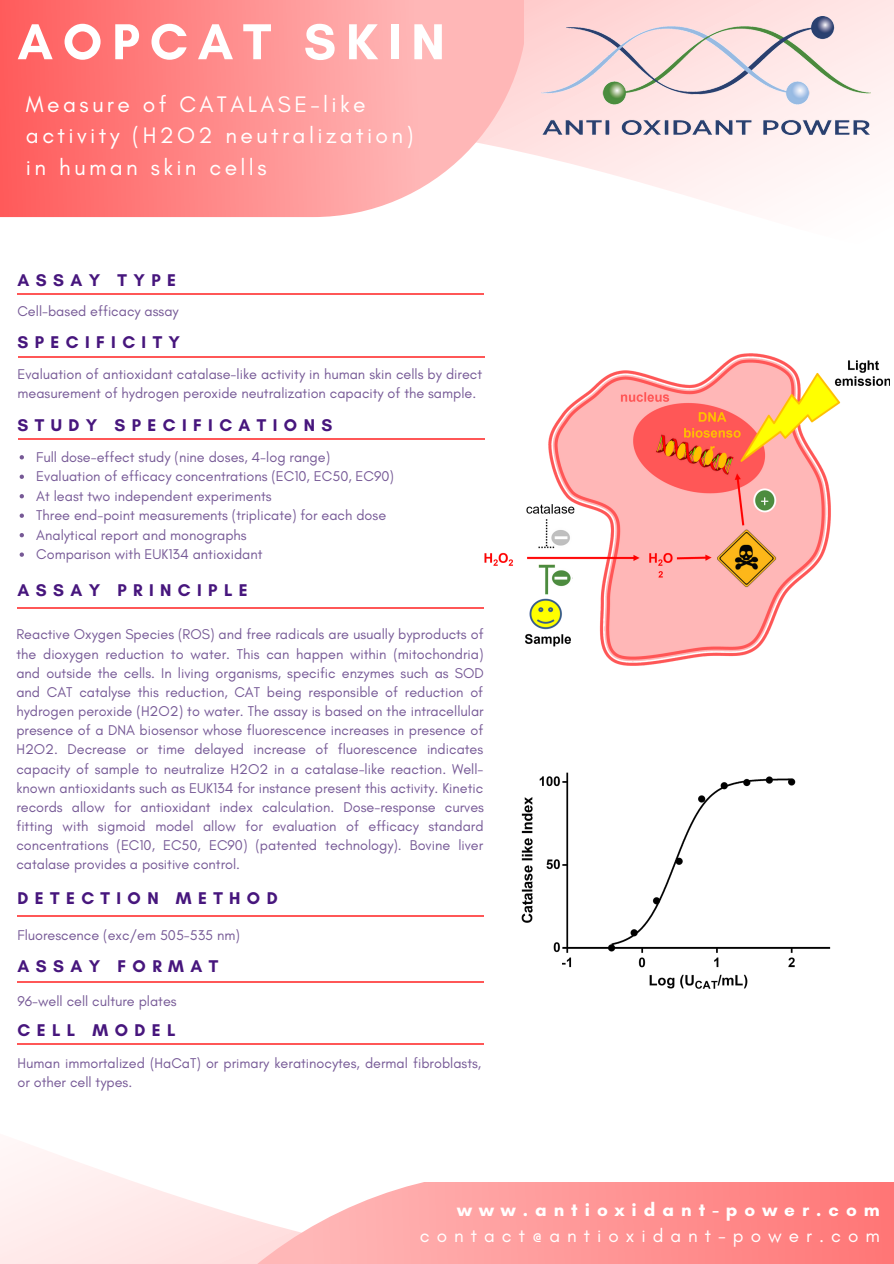
<style>
.page{position:relative;width:894px;height:1264px;background:#fff}
.page>*{position:absolute;margin:0;border:0;box-sizing:border-box;transform-origin:0 0}
.t1{font:700 51.45px "Glacial Indifference";letter-spacing:.19em;color:#fff}
.t2{font:22.8px/31.5px "Glacial Indifference";letter-spacing:.145em;color:#fff}
.t3{font:18.9px "Glacial Indifference";letter-spacing:.37em;color:#fff}
.t4{font:700 18.9px "Glacial Indifference";letter-spacing:.37em;color:#fff}
.t5{font:700 17.25px "Glacial Indifference";letter-spacing:.37em;color:#47167d}
.t6{font:14.4px/19.2px "Glacial Indifference";color:#765996}
</style>
<div class="page">
<svg style="left:0;top:0;width:893px;height:386px"></svg>
<hr style="left:17px;top:293px;width:467px;height:1px;background:#ff5757">
<svg style="left:0;top:0;width:523px;height:217px;background:#ff9797"></svg>
<hr style="left:17px;top:607px;width:467px;height:1px;background:#ff5757">
<hr style="left:17px;top:915px;width:467px;height:1px;background:#ff5757">
<svg style="left:0;top:982px;width:484px;height:281px"></svg>
<hr style="left:17px;top:981px;width:467px;height:1px;background:#ff5757">
<hr style="left:17px;top:1043px;width:467px;height:1px;background:#ff5757">
<svg style="left:100px;top:1182px;width:793px;height:81px;background:#ffaeae"></svg>
<img style="left:541px;top:17px;width:329px;height:118px">
<hr style="left:19px;top:356px;width:466px;height:1px;background:#ff5757">
<hr style="left:19px;top:438px;width:466px;height:1px;background:#ff5757">
<img style="left:484px;top:353px;width:405px;height:312px">
<img style="left:521px;top:772px;width:310px;height:217px">
<svg style="left:20px;top:455px;width:4px;height:4px"></svg>
<svg style="left:20px;top:474px;width:4px;height:5px"></svg>
<svg style="left:20px;top:494px;width:4px;height:4px"></svg>
<svg style="left:20px;top:513px;width:4px;height:5px"></svg>
<svg style="left:20px;top:533px;width:4px;height:4px"></svg>
<svg style="left:20px;top:552px;width:4px;height:5px"></svg>
<h1 class="t1" style="left:17px;top:10px;width:429px">AOPCAT SKIN</h1>
<h2 class="t2" style="left:26px;top:88px;width:389px">Measure of CATALASE-like activity (H2O2 neutralization) in human skin cells</h2>
<p class="t5" style="left:17px;top:270px;width:160px">ASSAY TYPE</p>
<p class="t6" style="left:17px;top:302px;width:163px">Cell-based efficacy assay</p>
<p class="t5" style="left:17px;top:332px;width:164px">SPECIFICITY</p>
<p class="t6" style="left:17px;top:364px;width:466px">Evaluation of antioxidant catalase-like activity in human skin cells by direct measurement of hydrogen peroxide neutralization capacity of the sample.</p>
<p class="t5" style="left:17px;top:415px;width:316px">STUDY SPECIFICATIONS</p>
<p class="t6" style="left:36px;top:447px;width:359px">Full dose-effect study (nine doses, 4-log range)<br>Evaluation of efficacy concentrations (EC10, EC50, EC90)<br>At least two independent experiments<br>Three end-point measurements (triplicate) for each dose Analytical report and monographs<br>Comparison with EUK134 antioxidant</p>
<p class="t5" style="left:17px;top:579px;width:232px">ASSAY PRINCIPLE</p>
<p class="t6" style="left:16px;top:625px;width:469px;text-align:justify">Reactive Oxygen Species (ROS) and free radicals are usually byproducts of the dioxygen reduction to water. This can happen within (mitochondria) and outside the cells. In living organisms, specific enzymes such as SOD and CAT catalyse this reduction, CAT being responsible of reduction of hydrogen peroxide (H2O2) to water. The assay is based on the intracellular presence of a DNA biosensor whose fluorescence increases in presence of H2O2. Decrease or time delayed increase of fluorescence indicates capacity of sample to neutralize H2O2 in a catalase-like reaction. Well&shy;known antioxidants such as EUK134 for instance present this activity. Kinetic records allow for antioxidant index calculation. Dose-response curves fitting with sigmoid model allow for evaluation of efficacy standard concentrations (EC10, EC50, EC90) (patented technology). Bovine liver catalase provides a positive control.</p>
<p class="t5" style="left:17px;top:887px;width:262px">DETECTION METHOD</p>
<p class="t6" style="left:17px;top:925px;width:224px">Fluorescence (exc/em 505-535 nm)</p>
<p class="t5" style="left:17px;top:955px;width:202px">ASSAY FORMAT</p>
<p class="t6" style="left:17px;top:991px;width:161px">96-well cell culture plates</p>
<p class="t5" style="left:17px;top:1019px;width:160px">CELL MODEL</p>
<p class="t6" style="left:17px;top:1052px;width:465px">Human immortalized (HaCaT) or primary keratinocytes, dermal fibroblasts, or other cell types.</p>
<h3 class="t4" style="left:457px;top:1198px;width:424px">www.antioxidant-power.com</h3>
<h3 class="t3" style="left:420px;top:1224px;width:461px">contact@antioxidant-power.com</h3>
</div>
